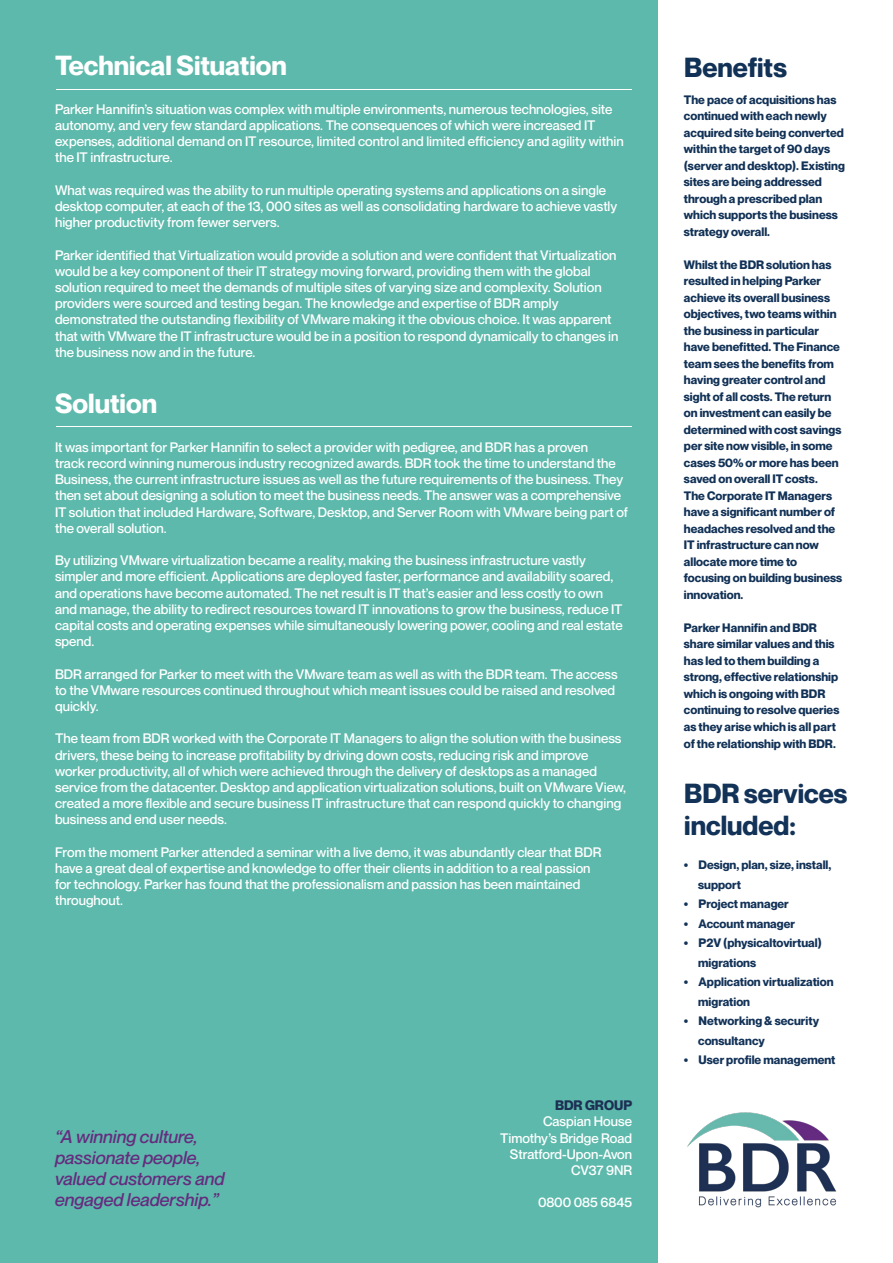
<style>
.page{position:relative;width:893px;height:1263px;background:#fff}
.page>*{position:absolute;margin:0;border:0;box-sizing:border-box;transform-origin:0 0}
.t1{font:700 27px "Neue Montreal";color:#fff}
.t2{font:700 27px "Neue Montreal";color:#123258}
.t3{font:700 27px "Neue Montreal";color:#113156}
.t4{font:italic 500 18px/21px "Neue Montreal";color:#652c7f}
.t5{font:500 13.5px/16.2px "Neue Montreal";color:#fff}
.t6{font:700 13.5px "Neue Montreal";color:#1d3054}
.t7{font:700 12px/16.5px "Neue Montreal";color:#113156}
.t8{font:700 12px "Neue Montreal";color:#123258}
</style>
<div class="page">
<div style="left:0;top:0;width:657px;height:1263px;background:#5db9ab"></div>
<hr style="left:56px;top:90px;width:576px;height:1px;background:#fff">
<hr style="left:56px;top:426px;width:576px;height:1px;background:#fff">
<img style="left:687px;top:1112px;width:150px;height:96px">
<p class="t1" style="left:55px;top:49px;width:233px">Technical Situation</p>
<p class="t5" style="left:55px;top:101px;width:570px">Parker Hannifin’s situation was complex with multiple environments, numerous technologies, site autonomy, and very few standard applications. The consequences of which were increased IT expenses, additional demand on IT resource, limited control and limited efficiency and agility within the IT infrastructure.</p>
<p class="t5" style="left:55px;top:182px;width:564px">What was required was the ability to run multiple operating systems and applications on a single desktop computer, at each of the 13, 000 sites as well as consolidating hardware to achieve vastly higher productivity from fewer servers.</p>
<p class="t5" style="left:55px;top:247px;width:565px">Parker identified that Virtualization would provide a solution and were confident that Virtualization would be a key component of their IT strategy moving forward, providing them with the global solution required to meet the demands of multiple sites of varying size and complexity. Solution providers were sourced and testing began. The knowledge and expertise of BDR amply demonstrated the outstanding flexibility of VMware making it the obvious choice. It was apparent that with VMware the IT infrastructure would be in a position to respond dynamically to changes in the business now and in the future.</p>
<p class="t1" style="left:55px;top:387px;width:104px">Solution</p>
<p class="t5" style="left:55px;top:439px;width:574px">It was important for Parker Hannifin to select a provider with pedigree, and BDR has a proven<br>track record winning numerous industry recognized awards. BDR took the time to understand the Business, the current infrastructure issues as well as the future requirements of the business. They then set about designing a solution to meet the business needs. The answer was a comprehensive IT solution that included Hardware, Software, Desktop, and Server Room with VMware being part of the overall solution.</p>
<p class="t5" style="left:55px;top:552px;width:569px">By utilizing VMware virtualization became a reality, making the business infrastructure vastly simpler and more efficient. Applications are deployed faster, performance and availability soared, and operations have become automated. The net result is IT that’s easier and less costly to own and manage, the ability to redirect resources toward IT innovations to grow the business, reduce IT capital costs and operating expenses while simultaneously lowering power, cooling and real estate spend.</p>
<p class="t5" style="left:55px;top:666px;width:564px">BDR arranged for Parker to meet with the VMware team as well as with the BDR team. The access to the VMware resources continued throughout which meant issues could be raised and resolved quickly.</p>
<p class="t5" style="left:55px;top:731px;width:573px">The team from BDR worked with the Corporate IT Managers to align the solution with the business drivers, these being to increase profitability by driving down costs, reducing risk and improve worker productivity, all of which were achieved through the delivery of desktops as a managed service from the datacenter. Desktop and application virtualization solutions, built on VMware View, created a more flexible and secure business IT infrastructure that can respond quickly to changing business and end user needs.</p>
<p class="t5" style="left:55px;top:844px;width:548px">From the moment Parker attended a seminar with a live demo, it was abundantly clear that BDR have a great deal of expertise and knowledge to offer their clients in addition to a real passion for technology. Parker has found that the professionalism and passion has been maintained throughout.</p>
<p class="t4" style="left:55px;top:1126px;width:171px">“A winning culture, passionate people, valued customers and engaged leadership.”</p>
<p class="t6" style="left:555px;top:1097px;width:79px">BDR GROUP</p>
<p class="t5" style="left:543px;top:1113px;width:91px">Caspian House</p>
<p class="t5" style="left:500px;top:1130px;width:134px">Timothy’s Bridge Road</p>
<p class="t5" style="left:510px;top:1146px;width:124px">Stratford-Upon-Avon</p>
<p class="t5" style="left:571px;top:1162px;width:63px">CV37 9NR</p>
<p class="t5" style="left:538px;top:1194px;width:96px">0800 085 6845</p>
<p class="t3" style="left:684px;top:51px;width:104px">Benefits</p>
<p class="t7" style="left:684px;top:91px;width:162px">The pace of acquisitions has continued with each newly acquired site being converted within the target of 90 days (server and desktop). Existing sites are being addressed through a prescribed plan which supports the business strategy overall.</p>
<p class="t7" style="left:684px;top:256px;width:159px">Whilst the BDR solution has resulted in helping Parker achieve its overall business objectives, two teams within the business in particular have benefitted. The Finance team sees the benefits from having greater control and sight of all costs. The return on investment can easily be determined with cost savings per site now visible, in some cases 50% or more has been saved on overall IT costs.<br>The Corporate IT Managers have a significant number of headaches resolved and the</p>
<p class="t7" style="left:684px;top:537px;width:160px">IT infrastructure can now allocate more time to focusing on building business innovation.</p>
<p class="t7" style="left:684px;top:619px;width:157px">Parker Hannifin and BDR share similar values and this has led to them building a strong, effective relationship which is ongoing with BDR continuing to resolve queries as they arise which is all part of the relationship with BDR.</p>
<p class="t2" style="left:684px;top:777px;width:165px">BDR services</p>
<p class="t2" style="left:684px;top:808px;width:113px">included:</p>
<p class="t8" style="left:684px;top:857px;width:149px">• Design, plan, size, install,</p>
<p class="t8" style="left:698px;top:877px;width:44px">support</p>
<p class="t8" style="left:684px;top:896px;width:106px">• Project manager</p>
<p class="t8" style="left:684px;top:916px;width:113px">• Account manager</p>
<p class="t8" style="left:684px;top:935px;width:139px">• P2V (physicaltovirtual)</p>
<p class="t8" style="left:698px;top:955px;width:59px">migrations</p>
<p class="t8" style="left:684px;top:974px;width:151px">• Application virtualization</p>
<p class="t8" style="left:698px;top:994px;width:53px">migration</p>
<p class="t8" style="left:684px;top:1013px;width:137px">• Networking &amp; security</p>
<p class="t8" style="left:698px;top:1033px;width:68px">consultancy</p>
<p class="t8" style="left:684px;top:1052px;width:153px">• User profile management</p>
</div>
